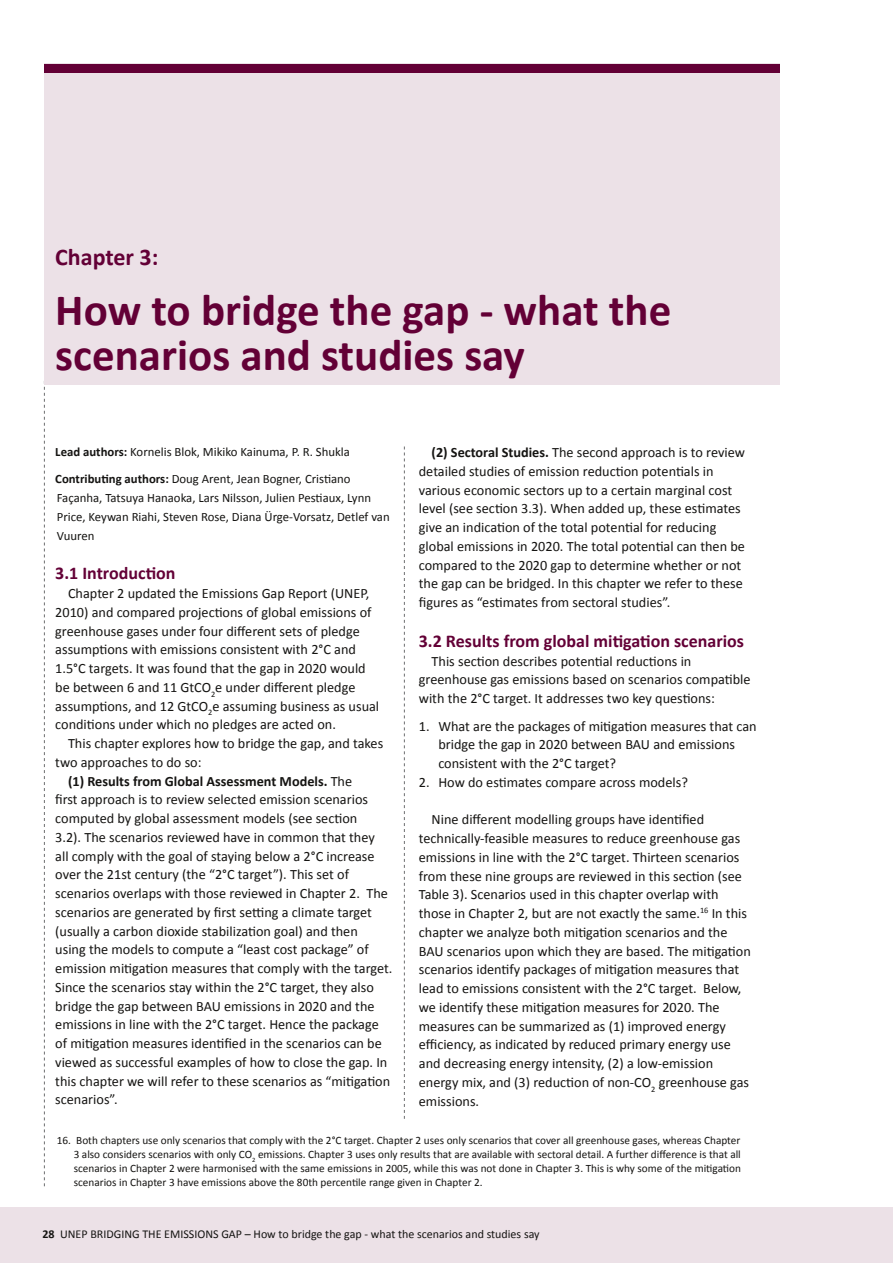
<style>
.page{position:relative;width:893px;height:1263px;background:#fff}
.page>*{position:absolute;margin:0;border:0;box-sizing:border-box;transform-origin:0 0}
.t1{font:700 45px/45px "Calibri";color:#630036}
.t2{font:700 24px "Calibri";color:#630036}
.t3{font:700 18px "Calibri";color:#630036}
.t4{font:14.25px/18.8px "Calibri";color:#151412}
.t5{font:700 14.25px "Calibri";color:#151412}
.t6{font:12.75px/18.8px "Calibri";color:#151412}
.t7{font:12px "Calibri";color:#151412}
.t8{font:11.25px/14.2px "Calibri";color:#151412;text-align:justify}
.s1{font-weight:700}
.s2{font-weight:400}
</style>
<div class="page">
<div style="left:0;top:1208px;width:893px;height:55px;background:#ece1e7"></div>
<svg style="left:44px;top:386px;width:1px;height:800px"></svg>
<div style="left:44px;top:64px;width:736px;height:321px;background:#ece1e7"></div>
<div style="left:44px;top:64px;width:736px;height:8px;background:#630036"></div>
<svg style="left:404px;top:446px;width:1px;height:673px"></svg>
<h2 class="t2" style="left:55px;top:242px;width:105px">Chapter 3:</h2>
<h1 class="t1" style="left:55px;top:285px;width:618px">How to bridge the gap - what the scenarios and studies say</h1>
<p class="t4" style="left:419px;top:442px;width:328px;text-indent:13px"><span class="s1">(2) Sectoral Studies.</span> The second approach is to review detailed studies of emission reduction potentials in various economic sectors up to a certain marginal cost level (see section 3.3). When added up, these estimates give an indication of the total potential for reducing global emissions in 2020. The total potential can then be compared to the 2020 gap to determine whether or not the gap can be bridged. In this chapter we refer to these figures as “estimates from sectoral studies”.</p>
<p class="t3" style="left:419px;top:630px;width:327px">3.2 Results from global mitigation scenarios</p>
<p class="t4" style="left:419px;top:651px;width:333px;text-indent:13px">This section describes potential reductions in greenhouse gas emissions based on scenarios compatible with the 2°C target. It addresses two key questions:</p>
<p class="t4" style="left:438px;top:716px;width:320px;text-indent:-19px">1. What are the packages of mitigation measures that can bridge the gap in 2020 between BAU and emissions consistent with the 2°C target?</p>
<p class="t4" style="left:419px;top:772px;width:271px">2. How do estimates compare across models?</p>
<p class="t4" style="left:419px;top:809px;width:333px;text-indent:13px">Nine different modelling groups have identified technically-feasible measures to reduce greenhouse gas emissions in line with the 2°C target. Thirteen scenarios from these nine groups are reviewed in this section (see Table 3). Scenarios used in this chapter overlap with those in Chapter 2, but are not exactly the same.<sup>16</sup> I n this chapter we analyze both mitigation scenarios and the BAU scenarios upon which they are based. The mitigation scenarios identify packages of mitigation measures that lead to emissions consistent with the 2°C target. Below, we identify these mitigation measures for 2020. The measures can be summarized as (1) improved energy efficiency, as indicated by reduced primary energy use and decreasing energy intensity, (2) a low-emission energy mix, and (3) reduction of non-CO<sub>2</sub> greenhouse gas emissions.</p>
<p class="t8" style="left:74px;top:1132px;width:669px;text-indent:-17px">16. Both chapters use only scenarios that comply with the 2°C target. Chapter 2 uses only scenarios that cover all greenhouse gases, whereas Chapter 3 also considers scenarios with only CO<sub>2</sub> emissions. Chapter 3 uses only results that are available with sectoral detail. A further difference is that all scenarios in Chapter 2 were harmonised with the same emissions in 2005, while this was not done in Chapter 3. This is why some of the mitigation scenarios in Chapter 3 have emissions above the 80th percentile range given in Chapter 2.</p>
<p class="t6" style="left:55px;top:438px;width:297px;line-height:27.3px"><span class="s1">Lead authors:</span> Kornelis Blok, Mikiko Kainuma, P. R. Shukla<br><span class="s1">Contributing authors:</span> Doug Arent, Jean Bogner, Cristiano</p>
<p class="t6" style="left:57px;top:488px;width:334px">Façanha, Tatsuya Hanaoka, Lars Nilsson, Julien Pestiaux, Lynn<br>Price, Keywan Riahi, Steven Rose, Diana Ürge-Vorsatz, Detlef van<br>Vuuren</p>
<p class="t3" style="left:55px;top:562px;width:122px">3.1 Introduction</p>
<p class="t4" style="left:55px;top:583px;width:325px;text-indent:13px">Chapter 2 updated the Emissions Gap Report (UNEP, 2010) and compared projections of global emissions of greenhouse gases under four different sets of pledge assumptions with emissions consistent with 2°C and 1.5°C targets. It was found that the gap in 2020 would be between 6 and 11 GtCO<sub>2</sub>e under different pledge assumptions, and 12 GtCO<sub>2</sub>e assuming business as usual conditions under which no pledges are acted on.</p>
<p class="t4" style="left:68px;top:733px;width:317px">This chapter explores how to bridge the gap, and takes</p>
<p class="t4" style="left:55px;top:752px;width:148px">two approaches to do so:</p>
<p class="t5" style="left:68px;top:772px;width:286px">(1) Results from Global Assessment Models. <span class="s2">The</span></p>
<p class="t4" style="left:55px;top:790px;width:314px">first approach is to review selected emission scenarios</p>
<p class="t4" style="left:55px;top:808px;width:304px">computed by global assessment models (see section</p>
<p class="t4" style="left:55px;top:827px;width:321px">3.2). The scenarios reviewed have in common that they</p>
<p class="t4" style="left:55px;top:846px;width:321px">all comply with the goal of staying below a 2°C increase</p>
<p class="t4" style="left:55px;top:865px;width:295px">over the 21st century (the “2°C target”). This set of</p>
<p class="t4" style="left:55px;top:883px;width:334px">scenarios overlaps with those reviewed in Chapter 2. The</p>
<p class="t4" style="left:55px;top:902px;width:318px">scenarios are generated by first setting a climate target</p>
<p class="t4" style="left:55px;top:921px;width:304px">(usually a carbon dioxide stabilization goal) and then</p>
<p class="t4" style="left:55px;top:940px;width:315px">using the models to compute a “least cost package” of</p>
<p class="t4" style="left:55px;top:958px;width:339px">emission mitigation measures that comply with the target.</p>
<p class="t4" style="left:55px;top:977px;width:320px">Since the scenarios stay within the 2°C target, they also</p>
<p class="t4" style="left:55px;top:996px;width:321px">bridge the gap between BAU emissions in 2020 and the</p>
<p class="t4" style="left:55px;top:1015px;width:325px">emissions in line with the 2°C target. Hence the package</p>
<p class="t4" style="left:55px;top:1033px;width:328px">of mitigation measures identified in the scenarios can be</p>
<p class="t4" style="left:55px;top:1052px;width:334px">viewed as successful examples of how to close the gap. In</p>
<p class="t4" style="left:55px;top:1071px;width:336px">this chapter we will refer to these scenarios as “mitigation</p>
<p class="t4" style="left:55px;top:1090px;width:64px">scenarios”.</p>
<p class="t7" style="left:43px;top:1226px;width:499px"><span class="s1">28</span> UNEP Bridging the Emissions GaP – How to bridge the gap - what the scenarios and studies say</p>
</div>
